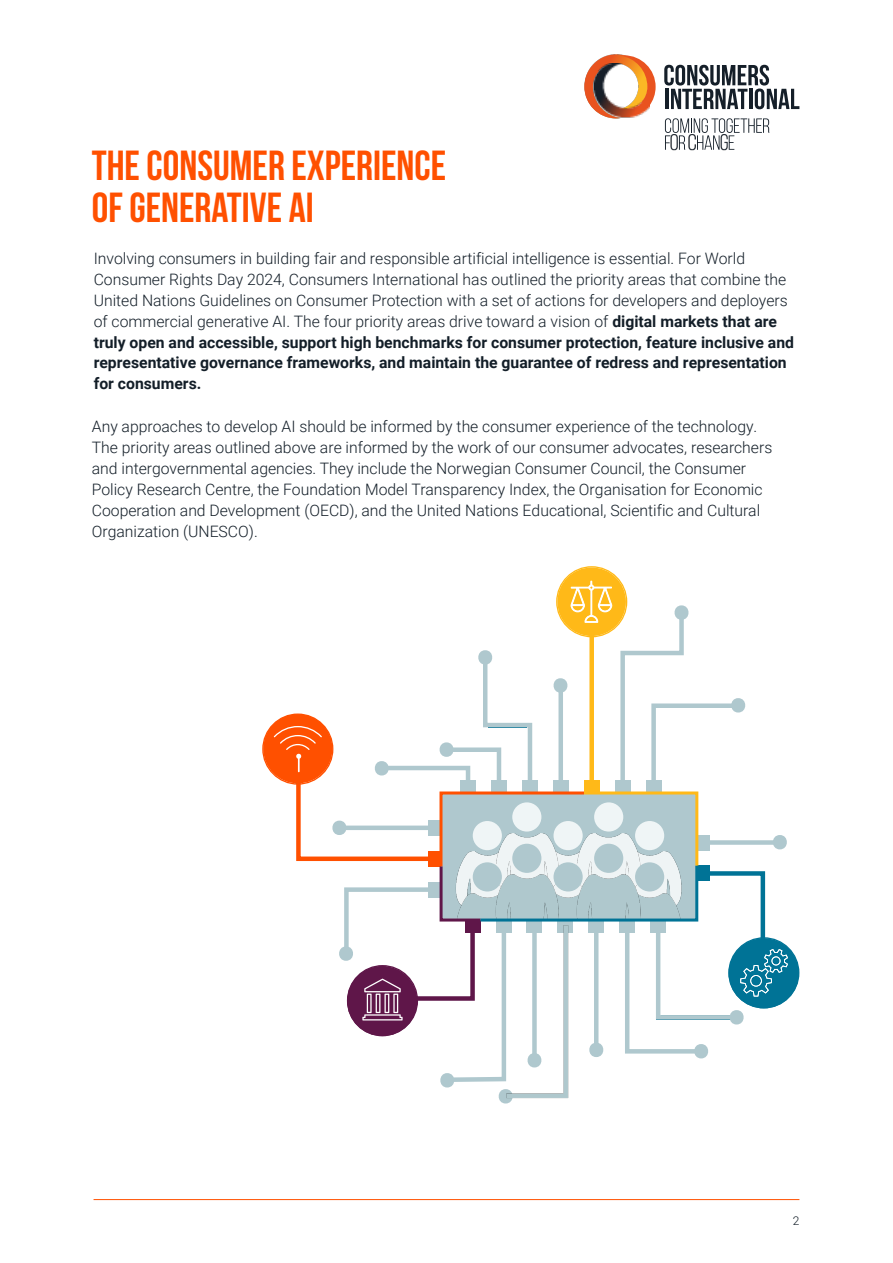
<style>
.page{position:relative;width:893px;height:1263px;background:#fff}
.page>*{position:absolute;margin:0;border:0;box-sizing:border-box;transform-origin:0 0}
.t1{font:700 42px/42px "Bebas Neue";color:#ff5000}
.t2{font:300 15.75px/20.9px "Roboto";color:#131e28}
.t3{font:300 12px "Roboto";color:#131e28}
.s1{font-weight:700}
</style>
<div class="page">
<hr style="left:94px;top:1199px;width:705px;height:1px;background:#ff5000">
<svg style="left:584px;top:55px;width:72px;height:63px"></svg>
<svg style="left:664px;top:65px;width:135px;height:44px"></svg>
<svg style="left:665px;top:118px;width:104px;height:32px"></svg>
<svg style="left:262px;top:566px;width:537px;height:537px"></svg>
<h1 class="t1" style="left:92px;top:144px;width:356px">THE CONSUMER EXPERIENCE<br>OF GENERATIVE AI</h1>
<p class="t2" style="left:94px;top:247px;width:702px">Involving consumers in building fair and responsible artificial intelligence is essential. For World Consumer Rights Day 2024, Consumers International has outlined the priority areas that combine the United Nations Guidelines on Consumer Protection with a set of actions for developers and deployers of commercial generative AI. The four priority areas drive toward a vision of <span class="s1">digital markets that are truly open and accessible, support high benchmarks for consumer protection, feature inclusive and representative governance frameworks, and maintain the guarantee of redress and representation for consumers.</span></p>
<p class="t2" style="left:92px;top:415px;width:682px">Any approaches to develop AI should be informed by the consumer experience of the technology.<br>The priority areas outlined above are informed by the work of our consumer advocates, researchers and intergovernmental agencies. They include the Norwegian Consumer Council, the Consumer Policy Research Centre, the Foundation Model Transparency Index, the Organisation for Economic Cooperation and Development (OECD), and the United Nations Educational, Scientific and Cultural Organization (UNESCO).</p>
<p class="t3" style="left:793px;top:1212px;width:8px">2</p>
</div>
